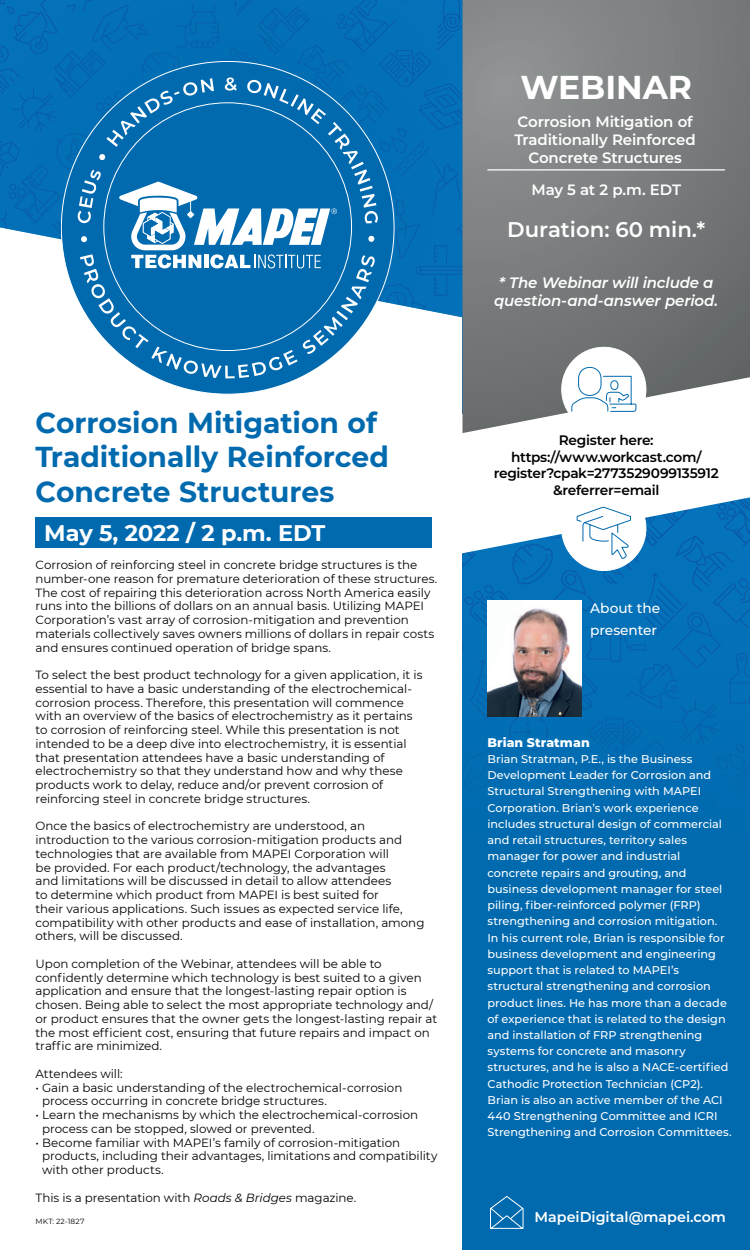
<style>
.page{position:relative;width:750px;height:1250px;background:#fff}
.page>*{position:absolute;margin:0;border:0;box-sizing:border-box;transform-origin:0 0}
.t1{font:700 32.88px "Montserrat";color:#fff}
.t2{font:700 28.75px/34.5px "Montserrat";color:#016aaf}
.t3{font:700 22.5px "Montserrat";color:#fff}
.t4{font:600 21.25px "Montserrat";color:#fff}
.t5{font:600 15px/18px "Montserrat";letter-spacing:-.01em;color:#fff;text-align:center}
.t6{font:italic 600 15px/18px "Montserrat";letter-spacing:-.01em;color:#fff;text-align:center}
.t7{font:600 14.38px "Montserrat";color:#fff}
.t8{font:600 13.75px/16.5px "Montserrat";letter-spacing:-.025em;color:#000001;text-align:center}
.t9{font:500 13.75px/21.2px "Montserrat";letter-spacing:-.005em;color:#fff}
.t10{font:800 12.5px "Montserrat";letter-spacing:.005em;color:#fff}
.t11{font:11.88px/13.8px "Montserrat";color:#000001}
.t12{font:500 11.25px/16.2px "Montserrat";color:#fff}
.t13{font:7.5px "Montserrat";letter-spacing:.03em;color:#000001}
.s1{font-style:italic}
</style>
<div class="page">
<div style="left:462px;top:0;width:288px;height:1250px;background:#016aaf"></div>
<img style="left:462px;top:554px;width:288px;height:163px">
<svg style="left:462px;top:433px;width:288px;height:121px;fill:#fff"></svg>
<div style="left:562px;top:486px;width:84px;height:85px;background:#fff;border-radius:50%"></div>
<svg style="left:577px;top:506px;width:54px;height:53px"></svg>
<img style="left:0;top:0;width:462px;height:317px">
<svg style="left:462px;top:0;width:288px;height:433px;background:#808384"></svg>
<div style="left:36px;top:518px;width:396px;height:30px;background:#016aaf"></div>
<svg style="left:490px;top:1196px;width:34px;height:33px"></svg>
<div style="left:562px;top:347px;width:84px;height:85px;background:#fff;border-radius:50%"></div>
<svg style="left:571px;top:367px;width:66px;height:45px"></svg>
<div style="left:61px;top:61px;width:333px;height:333px;background:#016aaf;border-radius:50%"></div>
<svg style="left:78px;top:77px;width:300px;height:301px"></svg>
<hr style="left:488px;top:169px;width:237px;height:2px;background:#fff">
<img style="left:488px;top:600px;width:93px;height:116px">
<hr style="left:70px;top:0;width:589px;height:1px;background:#fff">
<h2 class="t2" style="left:36px;top:404px;width:355px">Corrosion Mitigation of<br>Traditionally Reinforced<br>Concrete Structures</h2>
<h3 class="t3" style="left:44px;top:517px;width:283px">May 5, 2022 / 2 p.m. EDT</h3>
<p class="t11" style="left:36px;top:558px;width:403px">Corrosion of reinforcing steel in concrete bridge structures is the number-one reason for premature deterioration of these structures.<br>The cost of repairing this deterioration across North America easily runs into the billions of dollars on an annual basis. Utilizing MAPEI Corporation’s vast array of corrosion-mitigation and prevention materials collectively saves owners millions of dollars in repair costs and ensures continued operation of bridge spans.</p>
<p class="t11" style="left:36px;top:668px;width:389px">To select the best product technology for a given application, it is essential to have a basic understanding of the electrochemical&shy;corrosion process. Therefore, this presentation will commence with an overview of the basics of electrochemistry as it pertains to corrosion of reinforcing steel. While this presentation is not intended to be a deep dive into electrochemistry, it is essential that presentation attendees have a basic understanding of electrochemistry so that they understand how and why these products work to delay, reduce and/or prevent corrosion of reinforcing steel in concrete bridge structures.</p>
<p class="t11" style="left:36px;top:819px;width:390px">Once the basics of electrochemistry are understood, an introduction to the various corrosion-mitigation products and technologies that are available from MAPEI Corporation will<br>be provided. For each product/technology, the advantages<br>and limitations will be discussed in detail to allow attendees<br>to determine which product from MAPEI is best suited for<br>their various applications. Such issues as expected service life, compatibility with other products and ease of installation, among others, will be discussed.</p>
<p class="t11" style="left:36px;top:956px;width:403px">Upon completion of the Webinar, attendees will be able to confidently determine which technology is best suited to a given application and ensure that the longest-lasting repair option is chosen. Being able to select the most appropriate technology and/ or product ensures that the owner gets the longest-lasting repair at the most efficient cost, ensuring that future repairs and impact on traffic are minimized.</p>
<p class="t11" style="left:36px;top:1066px;width:89px">Attendees will:</p>
<p class="t11" style="left:42px;top:1080px;width:362px;text-indent:-7px">• Gain a basic understanding of the electrochemical-corrosion process occurring in concrete bridge structures.</p>
<p class="t11" style="left:42px;top:1108px;width:378px;text-indent:-7px">• Learn the mechanisms by which the electrochemical-corrosion process can be stopped, slowed or prevented.</p>
<p class="t11" style="left:42px;top:1135px;width:397px;text-indent:-7px">• Become familiar with MAPEI’s family of corrosion-mitigation products, including their advantages, limitations and compatibility with other products.</p>
<p class="t11" style="left:36px;top:1190px;width:322px">This is a presentation with <span class="s1">Roads &amp; Bridges</span> magazine.</p>
<p class="t13" style="left:36px;top:1216px;width:50px">MKT: 22-1827</p>
<h1 class="t1" style="left:520px;top:64px;width:173px">WEBINAR</h1>
<p class="t5" style="left:515px;top:112px;width:183px">Corrosion Mitigation of<br>Traditionally Reinforced<br>Concrete Structures</p>
<p class="t5" style="left:531px;top:180px;width:151px">May 5 at 2 p.m. EDT</p>
<h3 class="t4" style="left:507px;top:214px;width:199px">Duration: 60 min.*</h3>
<p class="t6" style="left:494px;top:273px;width:225px">* The Webinar will include a question-and-answer period.</p>
<p class="t8" style="left:494px;top:431px;width:227px">Register here: https://www.workcast.com/ register?cpak=2773529099135912 &amp;referrer=email</p>
<p class="t9" style="left:590px;top:597px;width:72px">About the presenter</p>
<p class="t10" style="left:488px;top:733px;width:104px">Brian Stratman</p>
<p class="t12" style="left:488px;top:750px;width:246px">Brian Stratman, P.E., is the Business Development Leader for Corrosion and Structural Strengthening with MAPEI Corporation. Brian’s work experience includes structural design of commercial and retail structures, territory sales manager for power and industrial concrete repairs and grouting, and business development manager for steel piling, fiber-reinforced polymer (FRP) strengthening and corrosion mitigation.<br>In his current role, Brian is responsible for business development and engineering support that is related to MAPEI’s structural strengthening and corrosion product lines. He has more than a decade of experience that is related to the design and installation of FRP strengthening systems for concrete and masonry structures, and he is also a NACE-certified Cathodic Protection Technician (CP2).<br>Brian is also an active member of the ACI 440 Strengthening Committee and ICRI Strengthening and Corrosion Committees.</p>
<p class="t7" style="left:534px;top:1206px;width:193px">MapeiDigital@mapei.com</p>
</div>
